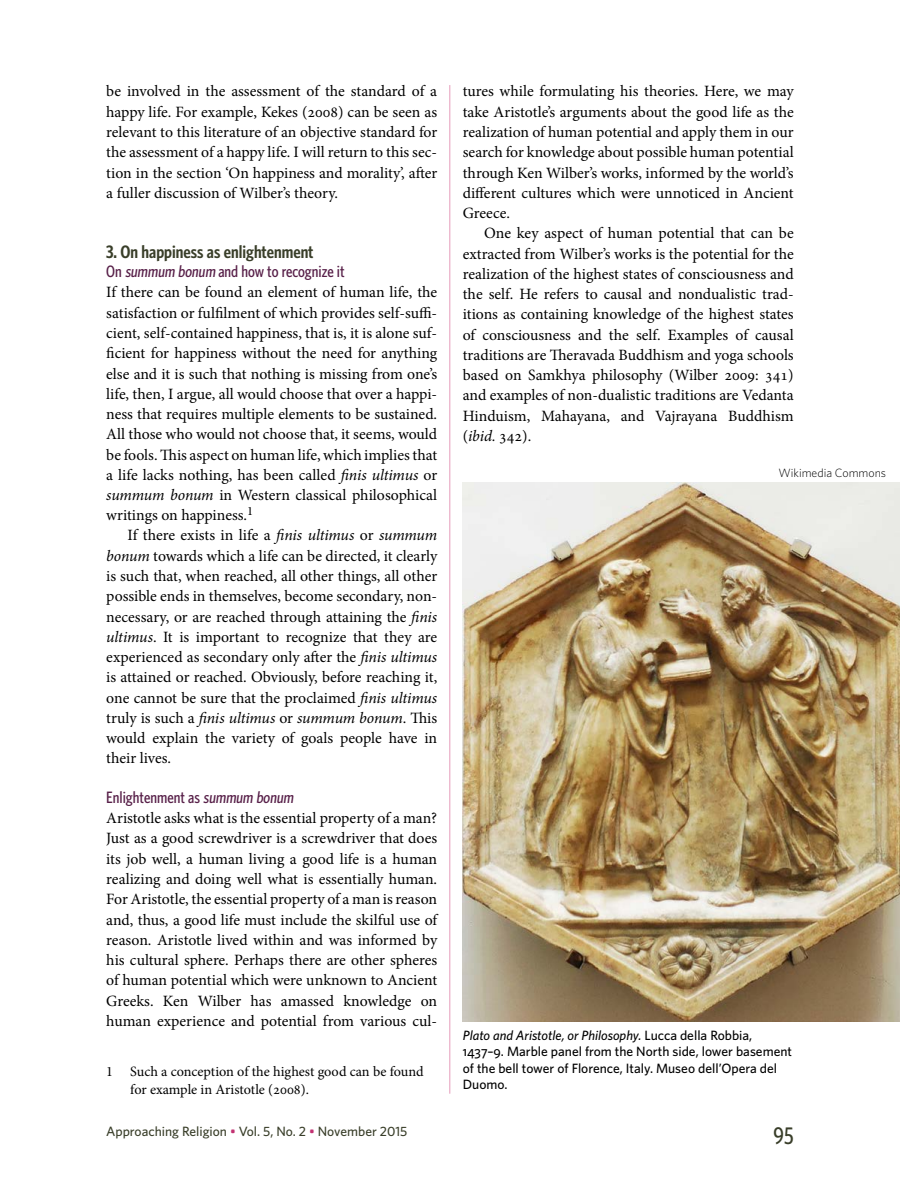
<style>
.page{position:relative;width:900px;height:1200px;background:#fff}
.page>*{position:absolute;margin:0;border:0;box-sizing:border-box;transform-origin:0 0}
.t1{font:500 24px "Whitney Condensed";color:#393e29}
.t2{font:600 18px "Whitney Condensed";color:#393e29}
.t3{font:500 16.5px "Whitney Condensed";color:#571f48}
.t4{font:15.75px/20.2px "Minion Pro";color:#000;text-align:justify}
.t5{font:14.25px/17.2px "Minion Pro";color:#000}
.t6{font:500 13.5px/16.5px "Whitney";color:#000}
.t7{font:500 13.5px "Whitney";color:#393e29}
.t8{font:300 12px "Whitney";color:#000}
.s1{font-style:inherit}
.s2{font-style:italic}
.s3{color:#c23272}
.s4{font-family:"Whitney Medium SC";font-weight:400}
</style>
<div class="page">
<hr style="left:450px;top:85px;width:1px;height:1009px;background:#e69cba">
<img style="left:462px;top:482px;width:438px;height:539px">
<p class="t4" style="left:106px;top:81px;width:332px">be involved in the assessment of the standard of a happy life. For example, Kekes (2008) can be seen as relevant to this literature of an objective standard for the assessment of a happy life. I will return to this sec&shy;tion in the section ‘On happiness and morality’, after a fuller discussion of Wilber’s theory.</p>
<p class="t2" style="left:106px;top:240px;width:209px"><span class="s1">3</span>. On happiness as enlightenment</p>
<p class="t3" style="left:106px;top:261px;width:240px">On summum bonum and how to recognize it</p>
<p class="t4" style="left:106px;top:282px;width:333px">If there can be found an element of human life, the satisfaction or fulfilment of which provides self-suffi&shy;cient, self-contained happiness, that is, it is alone suf&shy;ficient for happiness without the need for anything else and it is such that nothing is missing from one’s life, then, I argue, all would choose that over a happi&shy;ness that requires multiple elements to be sustained.<br>All those who would not choose that, it seems, would be fools. This aspect on human life, which implies that a life lacks nothing, has been called <span class="s2">finis ultimus</span> or <span class="s2">summum bonum</span> in Western classical philosophical writings on happiness.<sup>1</sup></p>
<p class="t4" style="left:106px;top:525px;width:332px;text-indent:21px">If there exists in life a <span class="s2">finis ultimus</span> or <span class="s2">summum bonum</span> towards which a life can be directed, it clearly is such that, when reached, all other things, all other possible ends in themselves, become secondary, non&shy;necessary, or are reached through attaining the <span class="s2">finis ultimus</span>. It is important to recognize that they are experienced as secondary only after the <span class="s2">finis ultimus </span>is attained or reached. Obviously, before reaching it, one cannot be sure that the proclaimed <span class="s2">finis ultimus </span>truly is such a <span class="s2">finis ultimus</span> or <span class="s2">summum bonum</span>. This would explain the variety of goals people have in their lives.</p>
<p class="t3" style="left:106px;top:787px;width:191px">Enlightenment as summum bonum</p>
<p class="t4" style="left:106px;top:808px;width:332px">Aristotle asks what is the essential property of a man?<br>Just as a good screwdriver is a screwdriver that does its job well, a human living a good life is a human realizing and doing well what is essentially human.<br>For Aristotle, the essential property of a man is reason and, thus, a good life must include the skilful use of reason. Aristotle lived within and was informed by his cultural sphere. Perhaps there are other spheres of human potential which were unknown to Ancient Greeks. Ken Wilber has amassed knowledge on human experience and potential from various cul-</p>
<p class="t5" style="left:130px;top:1063px;width:295px;text-indent:-24px">1 Such a conception of the highest good can be found for example in Aristotle (2008).</p>
<p class="t7" style="left:106px;top:1123px;width:302px">Approaching Religion <span class="s3">•</span> Vol. 5, No. 2 <span class="s3">•</span> November 2015</p>
<p class="t4" style="left:463px;top:81px;width:332px">tures while formulating his theories. Here, we may take Aristotle’s arguments about the good life as the realization of human potential and apply them in our search for knowledge about possible human potential through Ken Wilber’s works, informed by the world’s different cultures which were unnoticed in Ancient Greece.</p>
<p class="t4" style="left:463px;top:223px;width:332px;text-indent:21px">One key aspect of human potential that can be extracted from Wilber’s works is the potential for the realization of the highest states of consciousness and the self. He refers to causal and nondualistic trad&shy;itions as containing knowledge of the highest states of consciousness and the self. Examples of causal traditions are Theravada Buddhism and yoga schools based on Samkhya philosophy (Wilber 2009: 341) and examples of non-dualistic traditions are Vedanta Hinduism, Mahayana, and Vajrayana Buddhism (<span class="s2">ibid.</span> 342).</p>
<p class="t8" style="left:779px;top:466px;width:109px">Wikimedia Commons</p>
<p class="t6" style="left:463px;top:1027px;width:331px"><span class="s2">Plato and Aristotle, or Philosophy.</span> Lucca della Robbia, <span class="s4">1437–9</span>. Marble panel from the North side, lower basement of the bell tower of Florence, Italy. Museo dell’Opera del Duomo.</p>
<h1 class="t1" style="left:774px;top:1121px;width:22px">95</h1>
</div>
